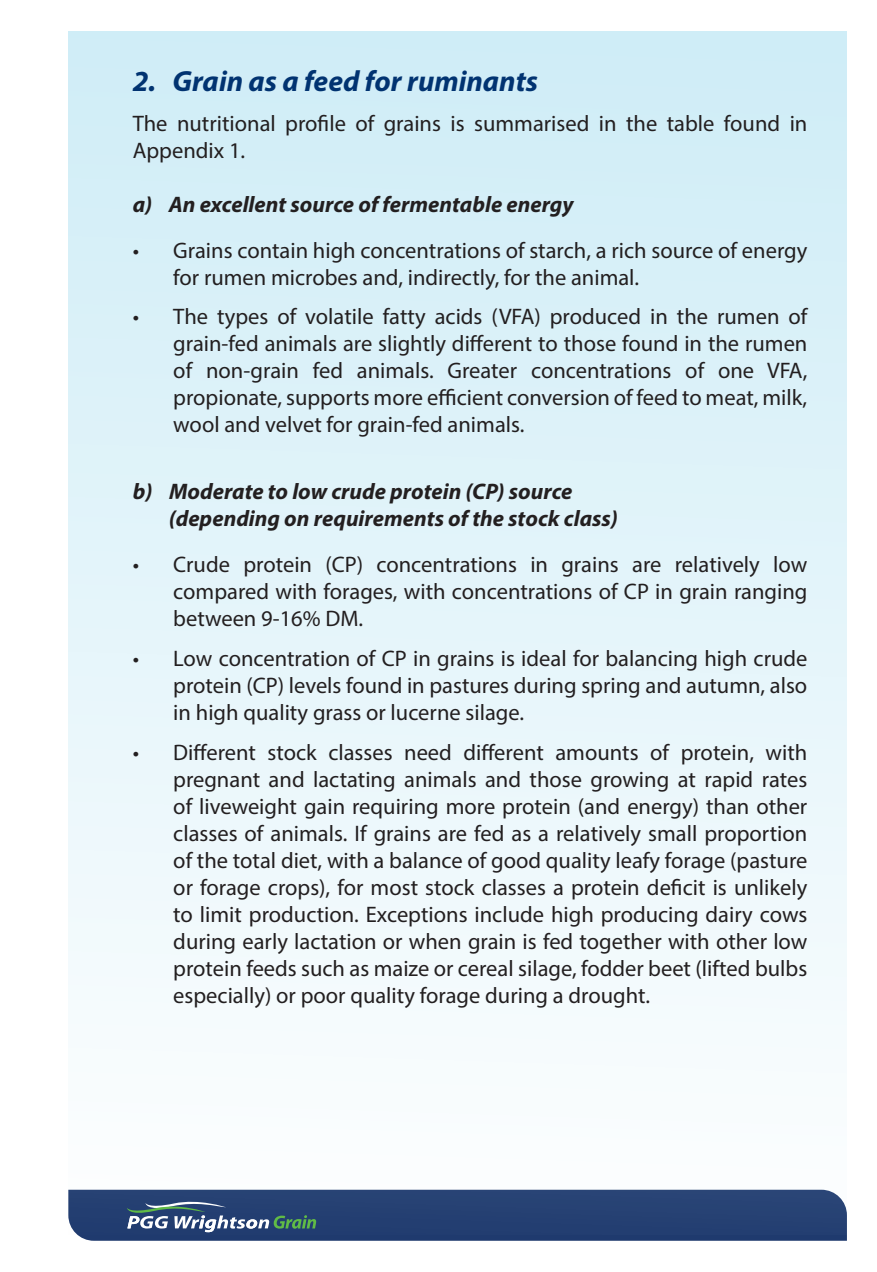
<style>
.page{position:relative;width:877px;height:1272px;background:#fff}
.page>*{position:absolute;margin:0;border:0;box-sizing:border-box;transform-origin:0 0}
.t1{font:italic 700 29.25px "Myriad Pro";color:#013371}
.t2{font:22.5px/27px "Myriad Pro";color:#231f20;text-align:justify}
.t3{font:italic 700 22.5px/27px "Myriad Pro";color:#231f20}
</style>
<div class="page">
<div style="left:68px;top:31px;width:778px;height:1203px;background:linear-gradient(to bottom,#ceecf7,#fdfefe)"></div>
<svg style="left:68px;top:1190px;width:778px;height:51px"></svg>
<h1 class="t1" style="left:133px;top:62px;width:407px">2. Grain as a feed for ruminants</h1>
<p class="t2" style="left:133px;top:109px;width:676px">The nutritional profile of grains is summarised in the table found in<br>Appendix 1.</p>
<p class="t3" style="left:133px;top:190px;width:442px">a) An excellent source of fermentable energy</p>
<p class="t2" style="left:173px;top:236px;width:635px;text-indent:-40px">• Grains contain high concentrations of starch, a rich source of energy for rumen microbes and, indirectly, for the animal.</p>
<p class="t2" style="left:173px;top:303px;width:635px;text-indent:-40px">• The types of volatile fatty acids (VFA) produced in the rumen of grain-fed animals are slightly different to those found in the rumen of non-grain fed animals. Greater concentrations of one VFA, propionate, supports more efficient conversion of feed to meat, milk, wool and velvet for grain-fed animals.</p>
<p class="t3" style="left:169px;top:477px;width:450px;text-indent:-36px">b) Moderate to low crude protein (CP) source (depending on requirements of the stock class)</p>
<p class="t2" style="left:173px;top:551px;width:635px;text-indent:-40px">• Crude protein (CP) concentrations in grains are relatively low compared with forages, with concentrations of CP in grain ranging between 9-16% DM.</p>
<p class="t2" style="left:173px;top:645px;width:635px;text-indent:-40px">• Low concentration of CP in grains is ideal for balancing high crude protein (CP) levels found in pastures during spring and autumn, also in high quality grass or lucerne silage.</p>
<p class="t2" style="left:173px;top:738px;width:635px;text-indent:-40px">• Different stock classes need different amounts of protein, with pregnant and lactating animals and those growing at rapid rates of liveweight gain requiring more protein (and energy) than other classes of animals. If grains are fed as a relatively small proportion of the total diet, with a balance of good quality leafy forage (pasture or forage crops), for most stock classes a protein deficit is unlikely to limit production. Exceptions include high producing dairy cows during early lactation or when grain is fed together with other low protein feeds such as maize or cereal silage, fodder beet (lifted bulbs especially) or poor quality forage during a drought.</p>
</div>
